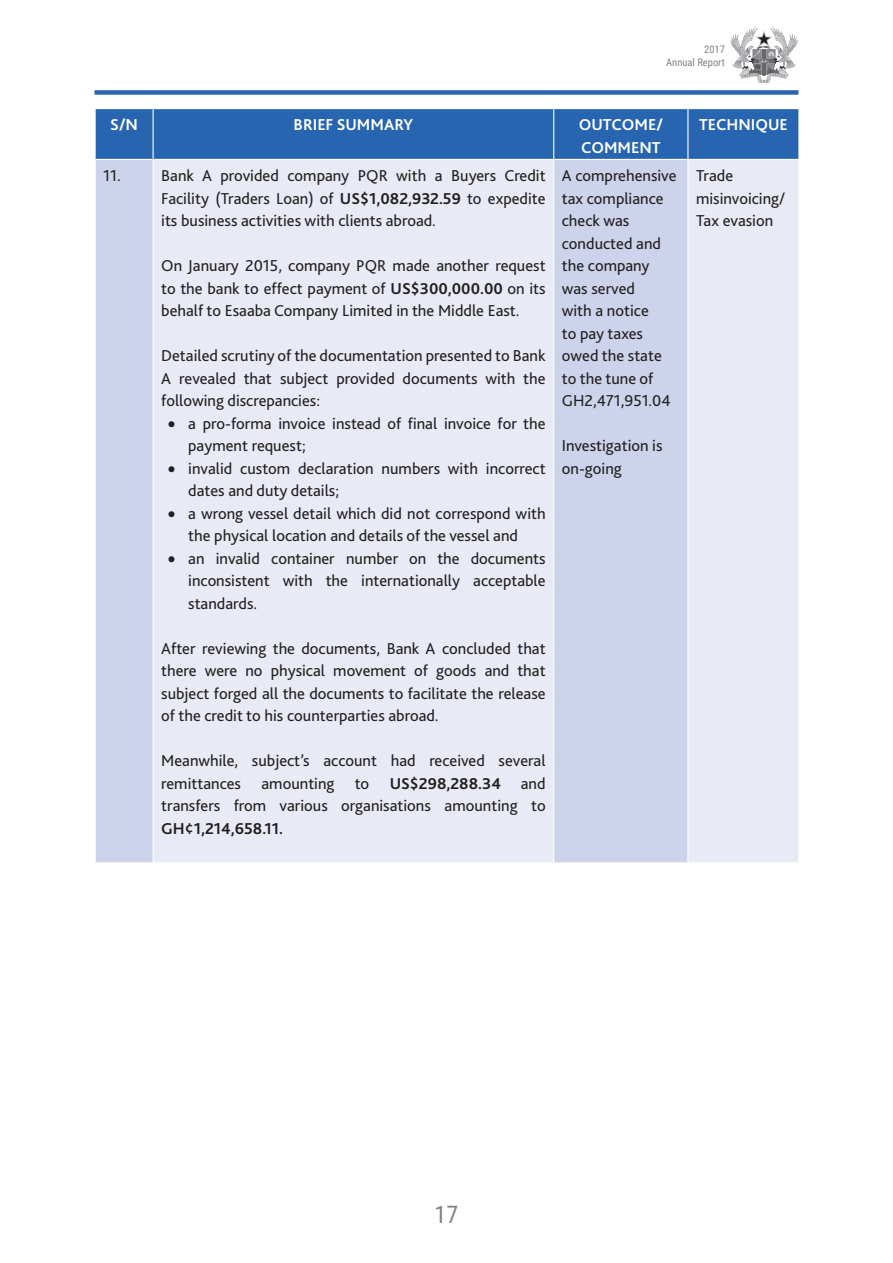
<style>
.page{position:relative;width:893px;height:1263px;background:#fff}
.page>*{position:absolute;margin:0;border:0;box-sizing:border-box;transform-origin:0 0}
.t1{font:24px "Roboto Condensed";color:#808285}
.t2{font:16.5px/22.5px "Bliss 2";color:#231f20;text-align:justify}
.t3{font:700 16.5px "Bliss 2";color:#fff}
.t4{font:10.5px/12.6px "Roboto Condensed";color:#808285;text-align:right}
.s1{font-weight:700}
</style>
<div class="page">
<div style="left:94px;top:90px;width:704px;height:5px;background:#2865b1"></div>
<img style="left:731px;top:27px;width:66px;height:56px">
<div style="left:96px;top:109px;width:702px;height:50px;background:#2865b1"></div>
<div style="left:96px;top:160px;width:57px;height:702px;background:#cdd3ea"></div>
<svg style="left:154px;top:160px;width:644px;height:702px;background:#e2e5f2"></svg>
<hr style="left:553px;top:160px;width:1px;height:702px;background:#fff">
<hr style="left:687px;top:160px;width:1px;height:702px;background:#fff">
<hr style="left:153px;top:109px;width:1px;height:50px;background:#fff">
<hr style="left:553px;top:109px;width:1px;height:50px;background:#fff">
<hr style="left:687px;top:109px;width:1px;height:50px;background:#fff">
<p class="t4" style="left:666px;top:43px;width:60px">2017<br>Annual Report</p>
<p class="t3" style="left:110px;top:114px;width:29px">S/N</p>
<p class="t3" style="left:294px;top:114px;width:121px">BRIEF SUMMARY</p>
<p class="t3" style="left:579px;top:114px;width:86px">OUTCOME/</p>
<p class="t3" style="left:581px;top:137px;width:81px">COMMENT</p>
<p class="t2" style="left:103px;top:164px;width:19px">11.</p>
<p class="t2" style="left:161px;top:164px;width:386px">Bank A provided company PQR with a Buyers Credit Facility (Traders Loan) of <span class="s1">US$1,082,932.59</span> to expedite its business activities with clients abroad.</p>
<p class="t2" style="left:161px;top:254px;width:386px">On January 2015, company PQR made another request to the bank to effect payment of <span class="s1">US$300,000.00</span> on its behalf to Esaaba Company Limited in the Middle East.</p>
<p class="t2" style="left:161px;top:344px;width:386px">Detailed scrutiny of the documentation presented to Bank A revealed that subject provided documents with the following discrepancies:</p>
<p class="t2" style="left:188px;top:411px;width:359px;text-indent:-20px">• a pro-forma invoice instead of final invoice for the payment request;</p>
<p class="t2" style="left:188px;top:456px;width:359px;text-indent:-20px">• invalid custom declaration numbers with incorrect dates and duty details;</p>
<p class="t2" style="left:168px;top:501px;width:379px;text-align:center">• a wrong vessel detail which did not correspond with the physical location and details of the vessel and</p>
<p class="t2" style="left:188px;top:546px;width:359px;text-indent:-20px">• an invalid container number on the documents inconsistent with the internationally acceptable standards.</p>
<p class="t2" style="left:161px;top:636px;width:386px">After reviewing the documents, Bank A concluded that there were no physical movement of goods and that subject forged all the documents to facilitate the release of the credit to his counterparties abroad.</p>
<p class="t2" style="left:161px;top:749px;width:386px">Meanwhile, subject’s account had received several remittances amounting to <span class="s1">US$298,288.34</span> and transfers from various organisations amounting to <span class="s1">GH¢1,214,658.11.</span></p>
<p class="t2" style="left:562px;top:164px;width:116px;text-align:left">A comprehensive tax compliance check was conducted and the company was served<br>with a notice<br>to pay taxes owed the state to the tune of<br>GH2,471,951.04</p>
<p class="t2" style="left:562px;top:434px;width:102px">Investigation is on-going</p>
<p class="t3" style="left:699px;top:114px;width:90px">TECHNIQUE</p>
<p class="t2" style="left:696px;top:164px;width:91px;text-align:left">Trade misinvoicing/<br>Tax evasion</p>
<h1 class="t1" style="left:435px;top:1198px;width:25px">17</h1>
</div>
